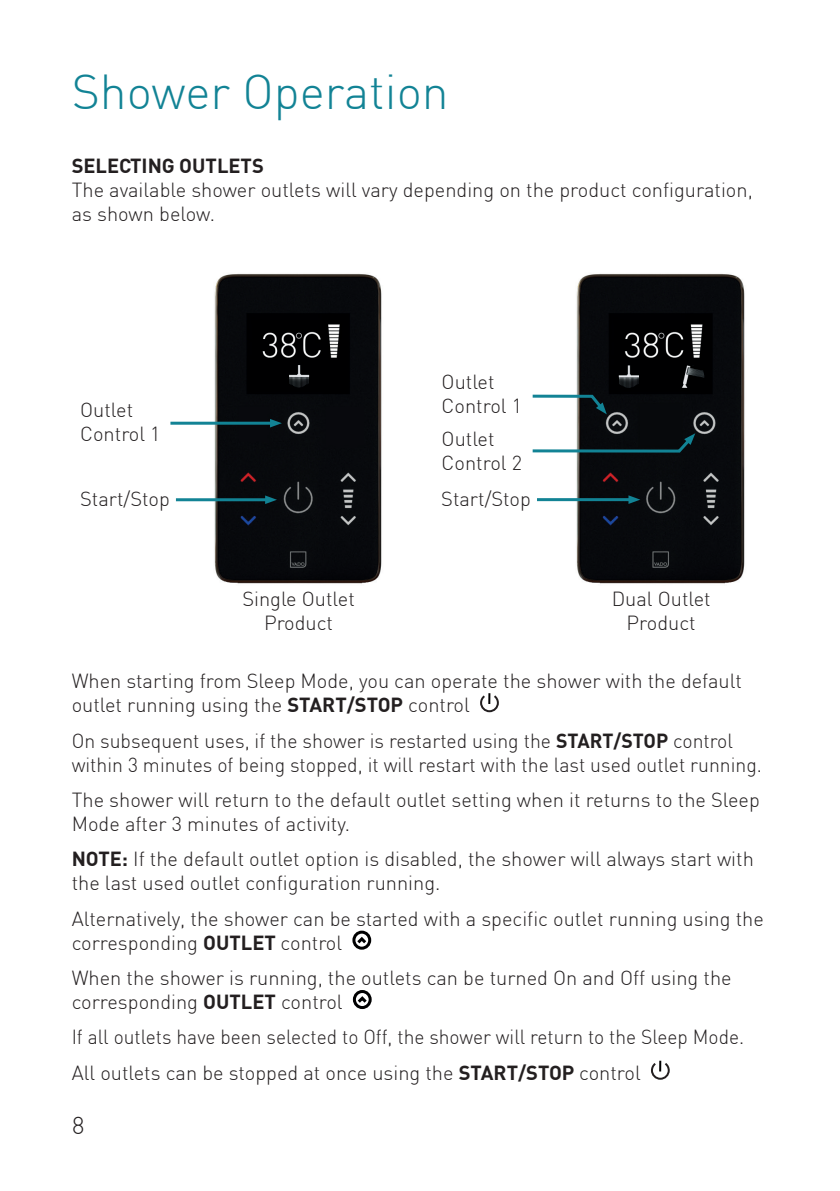
<style>
.page{position:relative;width:840px;height:1191px;background:#fff}
.page>*{position:absolute;margin:0;border:0;box-sizing:border-box;transform-origin:0 0}
.t1{font:300 48px "DIN";color:#128395}
.t2{font:300 24px "DIN";color:#231f20}
.t3{font:300 20px/24px "DIN";color:#231f20}
.t4{font:300 20px/35.4px "DIN";color:#231f20;scale:.96 1}
.t5{font:700 20px "DIN";color:#231f20}
.s1{font-weight:700}
</style>
<div class="page">
<svg style="left:480px;top:693px;width:19px;height:20px"></svg>
<svg style="left:352px;top:930px;width:20px;height:20px"></svg>
<svg style="left:352px;top:990px;width:20px;height:19px"></svg>
<svg style="left:651px;top:1060px;width:19px;height:20px"></svg>
<img style="left:210px;top:273px;width:172px;height:311px">
<img style="left:572px;top:273px;width:173px;height:311px">
<svg style="left:532px;top:433px;width:163px;height:21px"></svg>
<svg style="left:532px;top:393px;width:74px;height:21px"></svg>
<hr style="left:170px;top:422px;width:101px;height:3px;background:#128395">
<svg style="left:270px;top:419px;width:12px;height:8px"></svg>
<hr style="left:176px;top:498px;width:90px;height:3px;background:#128395">
<svg style="left:265px;top:495px;width:12px;height:9px"></svg>
<hr style="left:536px;top:498px;width:93px;height:3px;background:#128395">
<svg style="left:628px;top:495px;width:12px;height:9px"></svg>
<h1 class="t1" style="left:72px;top:63px;width:378px">Shower Operation</h1>
<p class="t5" style="left:72px;top:152px;width:193px">SELECTING OUTLETS</p>
<p class="t3" style="left:72px;top:177px;width:682px">The available shower outlets will vary depending on the product configuration, as shown below.</p>
<p class="t3" style="left:80px;top:397px;width:82px">Outlet<br>Control 1</p>
<p class="t3" style="left:441px;top:369px;width:82px">Outlet<br>Control 1</p>
<p class="t3" style="left:441px;top:426px;width:82px">Outlet<br>Control 2</p>
<p class="t3" style="left:80px;top:486px;width:91px">Start/Stop</p>
<p class="t3" style="left:441px;top:486px;width:91px">Start/Stop</p>
<p class="t3" style="left:242px;top:586px;width:114px;text-align:center">Single Outlet<br>Product</p>
<p class="t3" style="left:611px;top:586px;width:100px;text-align:center">Dual Outlet<br>Product</p>
<p class="t3" style="left:72px;top:669px;width:671px">When starting from Sleep Mode, you can operate the shower with the default outlet running using the <span class="s1">START/STOP</span> control</p>
<p class="t3" style="left:72px;top:728px;width:691px">On subsequent uses, if the shower is restarted using the <span class="s1">START/STOP</span> control within 3 minutes of being stopped, it will restart with the last used outlet running.</p>
<p class="t3" style="left:72px;top:787px;width:689px">The shower will return to the default outlet setting when it returns to the Sleep<br>Mode after 3 minutes of activity.</p>
<p class="t3" style="left:72px;top:847px;width:683px"><span class="s1">NOTE:</span> If the default outlet option is disabled, the shower will always start with the last used outlet configuration running.</p>
<p class="t3" style="left:72px;top:906px;width:693px">Alternatively, the shower can be started with a specific outlet running using the corresponding <span class="s1">OUTLET</span> control</p>
<p class="t3" style="left:72px;top:965px;width:661px">When the shower is running, the outlets can be turned On and Off using the corresponding <span class="s1">OUTLET</span> control</p>
<p class="t4" style="left:72px;top:1019px;width:701px">If all outlets have been selected to Off, the shower will return to the Sleep Mode.<br>All outlets can be stopped at once using the <span class="s1">START/STOP</span> control</p>
<p class="t2" style="left:72px;top:1110px;width:14px">8</p>
</div>
